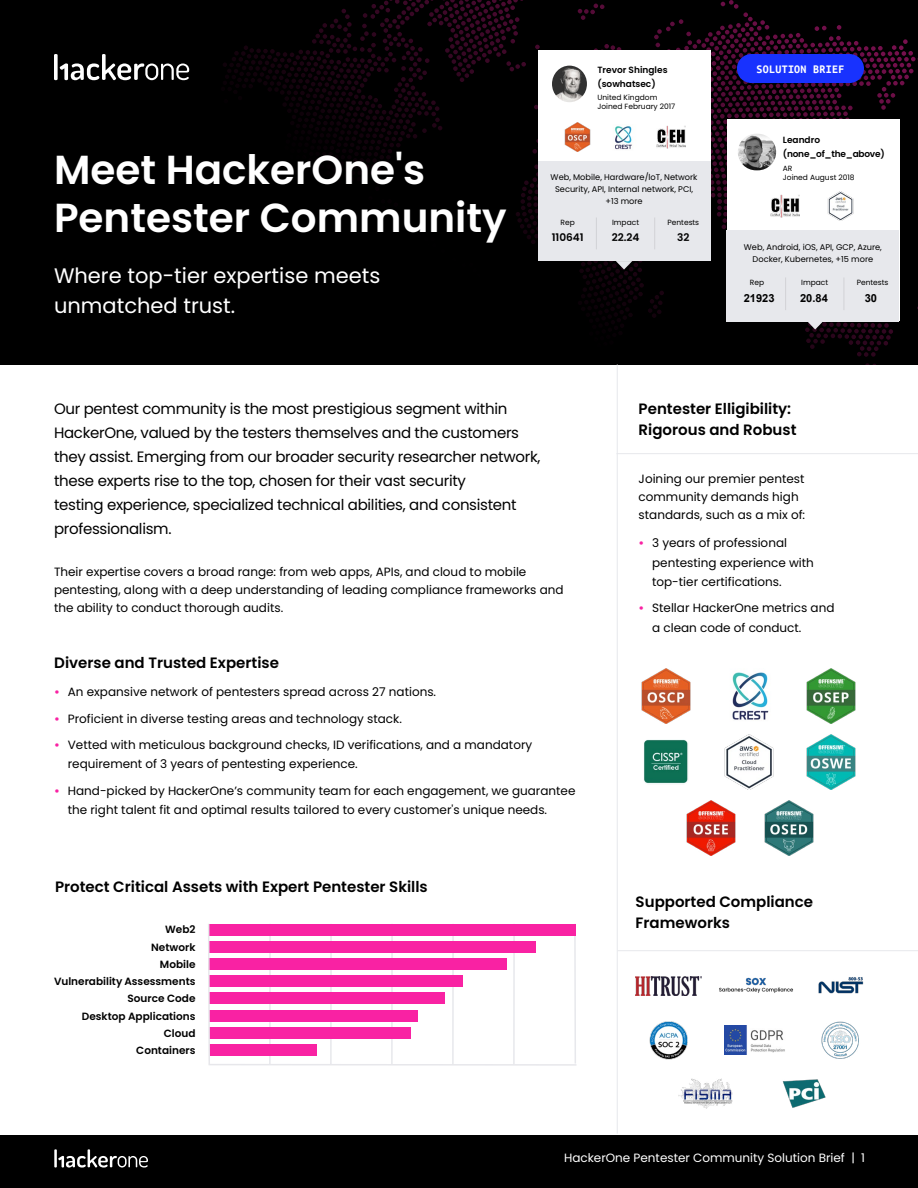
<style>
.page{position:relative;width:918px;height:1188px;background:#fff}
.page>*{position:absolute;margin:0;border:0;box-sizing:border-box;transform-origin:0 0}
.t1{font:600 40.5px/48px "Poppins";color:#fff}
.t2{font:21px/30px "Poppins";color:#fff}
.t3{font:15px/24px "Poppins";letter-spacing:-.02em;color:#000}
.t4{font:600 15px/21px "Poppins";color:#000}
.t5{font:12px/19.5px "Poppins";color:#000}
.t6{font:12px "Poppins";color:#fff}
.t7{font:700 12px "Ubuntu Mono";letter-spacing:.025em;color:#fff}
.t8{font:700 11.1px "Arial";color:#000}
.t9{font:600 10.5px/17.2px "Poppins";color:#000;text-align:right}
.t10{font:600 9px/13.5px "Poppins";letter-spacing:-.025em;color:#000}
.t11{font:600 9px/13.5px "Poppins";color:#000}
.t12{font:8.25px/12px "Poppins";color:#000;text-align:center}
.t13{font:7.5px/9px "Poppins";color:#000}
.s1{font-weight:600;color:#f922a3}
</style>
<div class="page">
<div style="left:0;top:1135px;width:918px;height:53px;background:#000"></div>
<div style="left:0;top:0;width:918px;height:364px;background:#000"></div>
<svg style="left:54px;top:1149px;width:94px;height:19px"></svg>
<svg style="left:54px;top:54px;width:135px;height:26px"></svg>
<svg style="left:221px;top:0;width:697px;height:365px"></svg>
<img style="left:738px;top:134px;width:38px;height:36px;border-radius:18px">
<hr style="left:617px;top:364px;width:1px;height:770px;background:#e7e8ec">
<div style="left:731px;top:48px;width:139px;height:41px;background:#000;opacity:.2"></div>
<div style="left:737px;top:54px;width:127px;height:29px;background:#1832fe;border-radius:15px"></div>
<hr style="left:618px;top:950px;width:300px;height:1px;background:#e7e8ec">
<img style="left:649px;top:1021px;width:39px;height:38px">
<img style="left:679px;top:1078px;width:54px;height:31px">
<img style="left:782px;top:1079px;width:44px;height:29px">
<img style="left:725px;top:1026px;width:60px;height:28px">
<img style="left:821px;top:1021px;width:38px;height:38px">
<img style="left:818px;top:977px;width:46px;height:17px">
<img style="left:636px;top:976px;width:65px;height:19px">
<img style="left:719px;top:977px;width:74px;height:16px">
<hr style="left:330px;top:924px;width:2px;height:140px;background:#e7e8ec">
<hr style="left:391px;top:924px;width:2px;height:140px;background:#e7e8ec">
<hr style="left:452px;top:924px;width:2px;height:140px;background:#e7e8ec">
<hr style="left:513px;top:924px;width:2px;height:140px;background:#e7e8ec">
<hr style="left:574px;top:924px;width:2px;height:140px;background:#e7e8ec">
<hr style="left:269px;top:924px;width:2px;height:140px;background:#e7e8ec">
<div style="left:209px;top:924px;width:367px;height:12px;background:#f922a3"></div>
<div style="left:209px;top:941px;width:327px;height:12px;background:#f922a3"></div>
<div style="left:209px;top:958px;width:298px;height:12px;background:#f922a3"></div>
<div style="left:209px;top:975px;width:254px;height:12px;background:#f922a3"></div>
<div style="left:209px;top:992px;width:236px;height:12px;background:#f922a3"></div>
<div style="left:209px;top:1010px;width:208px;height:12px;background:#f922a3"></div>
<div style="left:209px;top:1027px;width:202px;height:12px;background:#f922a3"></div>
<div style="left:209px;top:1044px;width:107px;height:12px;background:#f922a3"></div>
<svg style="left:208px;top:924px;width:2px;height:141px"></svg>
<hr style="left:209px;top:1064px;width:367px;height:2px;background:#e7e7eb">
<hr style="left:616px;top:453px;width:302px;height:1px;background:#e7e8ec">
<img style="left:641px;top:669px;width:50px;height:55px">
<img style="left:732px;top:672px;width:37px;height:48px">
<img style="left:643px;top:739px;width:45px;height:45px">
<img style="left:724px;top:734px;width:50px;height:55px">
<img style="left:806px;top:669px;width:50px;height:55px">
<img style="left:806px;top:735px;width:50px;height:55px">
<img style="left:686px;top:800px;width:50px;height:55px">
<img style="left:764px;top:800px;width:50px;height:55px">
<h1 class="t1" style="left:54px;top:147px;width:454px">Meet HackerOne's<br>Pentester Community</h1>
<h2 class="t2" style="left:54px;top:261px;width:328px">Where top-tier expertise meets unmatched trust.</h2>
<p class="t11" style="left:597px;top:64px;width:72px">Trevor Shingles (sowhatsec)</p>
<p class="t13" style="left:597px;top:93px;width:79px">United Kingdom<br>Joined February 2017</p>
<p class="t12" style="left:551px;top:172px;width:148px">Web, Mobile, Hardware/loT, Network<br>Security, API, Internal network, PCI, +13 more</p>
<p class="t13" style="left:561px;top:218px;width:16px">Rep</p>
<p class="t13" style="left:612px;top:218px;width:28px">Impact</p>
<p class="t13" style="left:668px;top:218px;width:33px">Pentests</p>
<p class="t9" style="left:552px;top:229px;width:33px">110641</p>
<p class="t9" style="left:612px;top:229px;width:29px">22.24</p>
<p class="t9" style="left:677px;top:229px;width:14px">32</p>
<p class="t7" style="left:757px;top:63px;width:89px">SOLUTION BRIEF</p>
<p class="t10" style="left:783px;top:133px;width:103px">Leandro (none_of_the_above)</p>
<p class="t13" style="left:783px;top:164px;width:73px">AR<br>Joined August 2018</p>
<p class="t12" style="left:744px;top:241px;width:140px">Web, Android, iOS, API, GCP, Azure,<br>Docker, Kubernetes, +15 more</p>
<p class="t13" style="left:750px;top:278px;width:16px">Rep</p>
<p class="t13" style="left:801px;top:278px;width:28px">Impact</p>
<p class="t13" style="left:857px;top:278px;width:33px">Pentests</p>
<p class="t8" style="left:744px;top:291px;width:32px">21923</p>
<p class="t8" style="left:800px;top:291px;width:29px">20.84</p>
<p class="t8" style="left:865px;top:291px;width:14px">30</p>
<p class="t3" style="left:54px;top:396px;width:488px">Our pentest community is the most prestigious segment within HackerOne, valued by the testers themselves and the customers they assist. Emerging from our broader security researcher network, these experts rise to the top, chosen for their vast security<br>testing experience, specialized technical abilities, and consistent professionalism.</p>
<p class="t5" style="left:54px;top:562px;width:511px;line-height:18px">Their expertise covers a broad range: from web apps, APIs, and cloud to mobile pentesting, along with a deep understanding of leading compliance frameworks and the ability to conduct thorough audits.</p>
<p class="t4" style="left:54px;top:652px;width:226px">Diverse and Trusted Expertise</p>
<p class="t5" style="left:54px;top:683px;width:383px"><span class="s1">•</span> An expansive network of pentesters spread across 27 nations.</p>
<p class="t5" style="left:54px;top:709px;width:349px"><span class="s1">•</span> Proficient in diverse testing areas and technology stack.</p>
<p class="t5" style="left:68px;top:735px;width:466px;text-indent:-14px"><span class="s1">•</span> Vetted with meticulous background checks, ID verifications, and a mandatory requirement of 3 years of pentesting experience.</p>
<p class="t5" style="left:68px;top:781px;width:509px;text-indent:-14px"><span class="s1">•</span> Hand-picked by HackerOne’s community team for each engagement, we guarantee the right talent fit and optimal results tailored to every customer's unique needs.</p>
<p class="t4" style="left:55px;top:877px;width:374px">Protect Critical Assets with Expert Pentester Skills</p>
<p class="t9" style="left:54px;top:921px;width:143px">Web2<br>Network<br>Mobile<br>Vulnerability Assessments<br>Source Code<br>Desktop Applications<br>Cloud<br>Containers</p>
<p class="t4" style="left:639px;top:398px;width:159px">Pentester Elligibility:<br>Rigorous and Robust</p>
<p class="t5" style="left:639px;top:470px;width:168px;line-height:18px">Joining our premier pentest community demands high standards, such as a mix of:</p>
<p class="t5" style="left:652px;top:533px;width:163px;text-indent:-14px"><span class="s1">•</span> 3 years of professional pentesting experience with top-tier certifications.</p>
<p class="t5" style="left:652px;top:599px;width:184px;text-indent:-14px"><span class="s1">•</span> Stellar HackerOne metrics and a clean code of conduct.</p>
<p class="t4" style="left:636px;top:891px;width:179px">Supported Compliance<br>Frameworks</p>
<p class="t6" style="left:564px;top:1151px;width:303px">HackerOne Pentester Community Solution Brief | 1</p>
</div>
